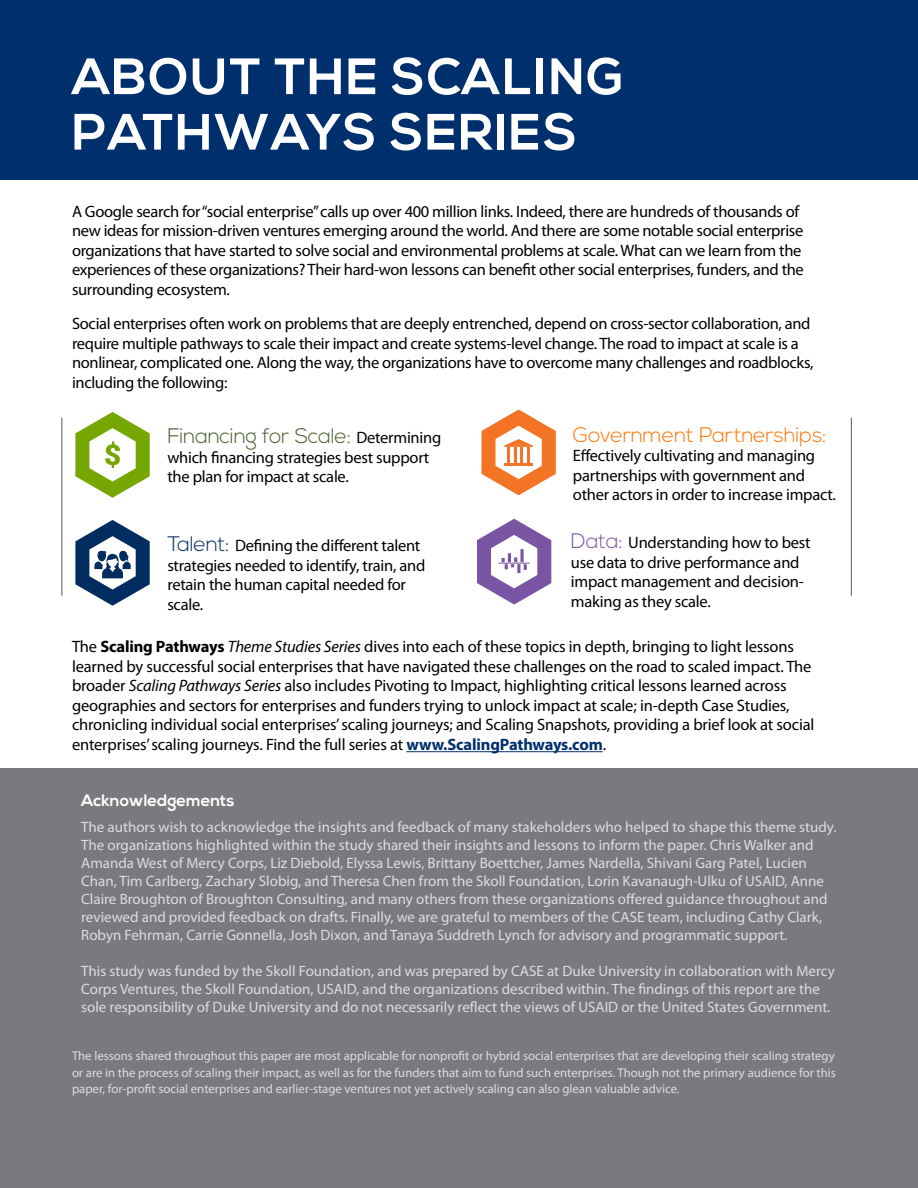
<style>
.page{position:relative;width:918px;height:1188px;background:#fff}
.page>*{position:absolute;margin:0;border:0;box-sizing:border-box;transform-origin:0 0}
.t1{font:700 51px/55.5px "Nexa";letter-spacing:.03em;color:#fff}
.t2{font:300 21px "Nexa";letter-spacing:-.01em;color:#475b29}
.t3{font:300 21px "Nexa";letter-spacing:-.01em;color:#ff7300}
.t4{font:16.5px/19.5px "Myriad Pro";letter-spacing:-.015em;color:#000}
.t5{font:700 16.5px "Nexa";color:#fff}
.t6{font:15px/18px "Myriad Pro";color:#dcddde}
.t7{font:12.75px/16.5px "Myriad Pro";color:#dcddde;text-align:justify}
.s1{font-family:"Myriad Pro";font-weight:400;font-size:16.5px;color:#000}
.s2{font-family:"Nexa";font-weight:300;font-size:21px;color:#002c5f}
.s3{font-family:"Nexa";font-weight:300;font-size:21px;color:#7a55a3}
.s4{font-weight:700}
.s5{font-style:italic}
.s6{font-weight:700;color:#002f6e}
</style>
<div class="page">
<div style="left:0;top:769px;width:918px;height:419px;background:#797a7d"></div>
<hr style="left:406px;top:751px;width:197px;height:1px;background:#002f6e">
<div style="left:0;top:0;width:918px;height:180px;background:#002f6e"></div>
<svg style="left:477px;top:518px;width:75px;height:87px"></svg>
<svg style="left:75px;top:412px;width:75px;height:86px"></svg>
<svg style="left:75px;top:520px;width:75px;height:86px"></svg>
<svg style="left:482px;top:409px;width:74px;height:86px"></svg>
<hr style="left:62px;top:418px;width:1px;height:178px;background:#58595b">
<hr style="left:851px;top:418px;width:1px;height:178px;background:#58595b">
<h1 class="t1" style="left:72px;top:51px;width:553px">ABOUT THE SCALING<br>PATHWAYS SERIES</h1>
<p class="t4" style="left:72px;top:201px;width:733px">A Google search for “social enterprise” calls up over 400 million links. Indeed, there are hundreds of thousands of new ideas for mission-driven ventures emerging around the world. And there are some notable social enterprise organizations that have started to solve social and environmental problems at scale. What can we learn from the experiences of these organizations? Their hard-won lessons can benefit other social enterprises, funders, and the surrounding ecosystem.</p>
<p class="t4" style="left:72px;top:314px;width:743px">Social enterprises often work on problems that are deeply entrenched, depend on cross-sector collaboration, and require multiple pathways to scale their impact and create systems-level change. The road to impact at scale is a nonlinear, complicated one. Along the way, the organizations have to overcome many challenges and roadblocks, including the following:</p>
<p class="t2" style="left:167px;top:424px;width:275px">Financing for Scale: <span class="s1">Determining</span></p>
<p class="t4" style="left:167px;top:447px;width:264px">which financing strategies best support the plan for impact at scale.</p>
<p class="t4" style="left:167px;top:536px;width:259px"><span class="s2">Talent:</span> Defining the different talent strategies needed to identify, train, and retain the human capital needed for scale.</p>
<p class="t3" style="left:573px;top:422px;width:255px">Government Partnerships:</p>
<p class="t4" style="left:573px;top:446px;width:265px">Effectively cultivating and managing partnerships with government and other actors in order to increase impact.</p>
<p class="t4" style="left:571px;top:533px;width:241px"><span class="s3">Data:</span> Understanding how to best use data to drive performance and impact management and decision&shy;making as they scale.</p>
<p class="t4" style="left:72px;top:637px;width:744px">The <span class="s4">Scaling Pathways</span> <span class="s5">Theme Studies Series</span> dives into each of these topics in depth, bringing to light lessons learned by successful social enterprises that have navigated these challenges on the road to scaled impact. The broader <span class="s5">Scaling Pathways Series</span> also includes Pivoting to Impact, highlighting critical lessons learned across geographies and sectors for enterprises and funders trying to unlock impact at scale; in-depth Case Studies, chronicling individual social enterprises’ scaling journeys; and Scaling Snapshots, providing a brief look at social enterprises’ scaling journeys. Find the full series at <span class="s6">www.ScalingPathways.com</span>.</p>
<p class="t5" style="left:81px;top:791px;width:155px">Acknowledgements</p>
<p class="t6" style="left:81px;top:817px;width:757px">The authors wish to acknowledge the insights and feedback of many stakeholders who helped to shape this theme study.<br>The organizations highlighted within the study shared their insights and lessons to inform the paper. Chris Walker and Amanda West of Mercy Corps, Liz Diebold, Elyssa Lewis, Brittany Boettcher, James Nardella, Shivani Garg Patel, Lucien Chan, Tim Carlberg, Zachary Slobig, and Theresa Chen from the Skoll Foundation, Lorin Kavanaugh-Ulku of USAID, Anne Claire Broughton of Broughton Consulting, and many others from these organizations offered guidance throughout and reviewed and provided feedback on drafts. Finally, we are grateful to members of the CASE team, including Cathy Clark, Robyn Fehrman, Carrie Gonnella, Josh Dixon, and Tanaya Suddreth Lynch for advisory and programmatic support.</p>
<p class="t6" style="left:81px;top:961px;width:755px">This study was funded by the Skoll Foundation, and was prepared by CASE at Duke University in collaboration with Mercy<br>Corps Ventures, the Skoll Foundation, USAID, and the organizations described within. The findings of this report are the sole responsibility of Duke University and do not necessarily reflect the views of USAID or the United States Government.</p>
<p class="t7" style="left:72px;top:1048px;width:765px">The lessons shared throughout this paper are most applicable for nonprofit or hybrid social enterprises that are developing their scaling strategy or are in the process of scaling their impact, as well as for the funders that aim to fund such enterprises. Though not the primary audience for this paper, for-profit social enterprises and earlier-stage ventures not yet actively scaling can also glean valuable advice.</p>
</div>
